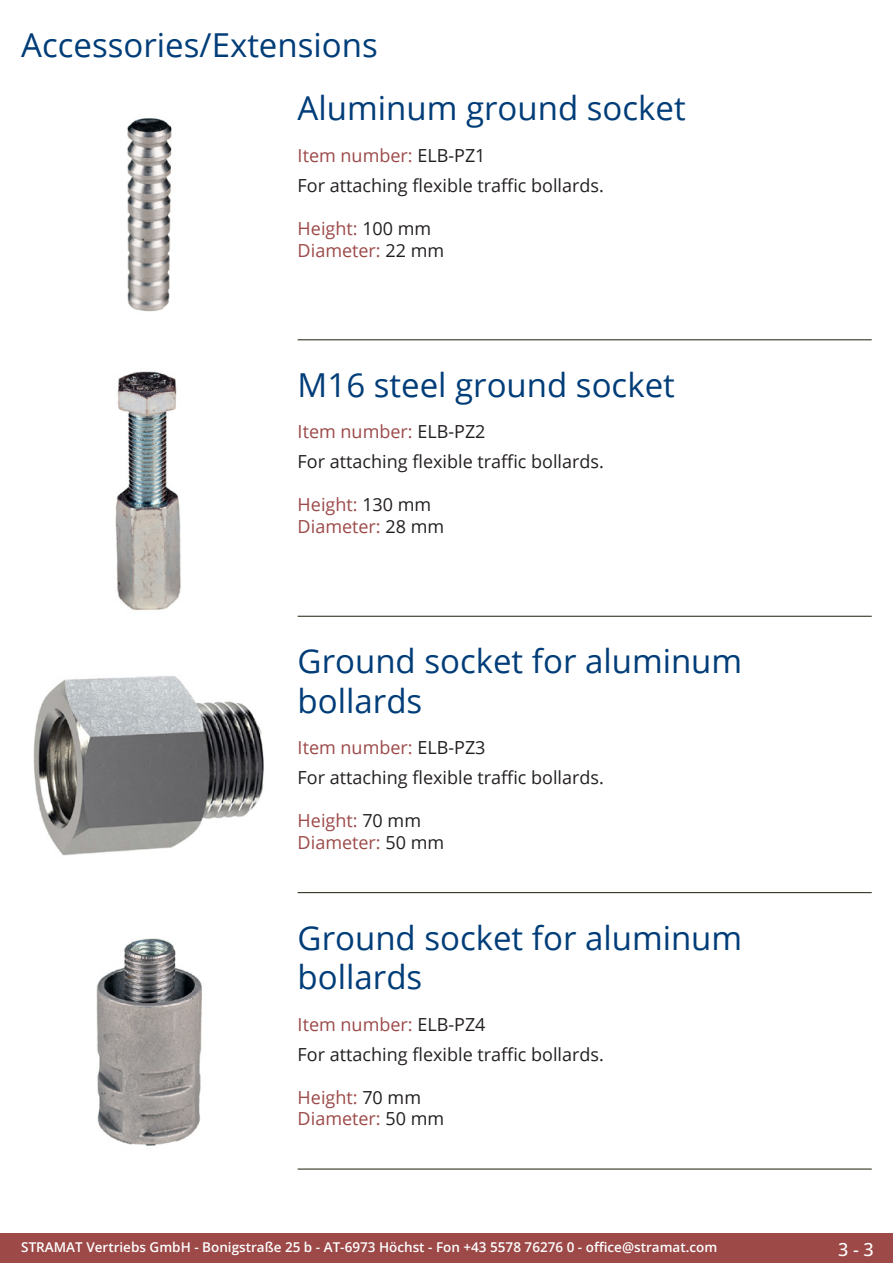
<style>
.page{position:relative;width:893px;height:1263px;background:#fff}
.page>*{position:absolute;margin:0;border:0;box-sizing:border-box;transform-origin:0 0}
.Produkttitel{font:33px/39.6px "Open Sans";color:#003d78}
.RastTitel{font:33px "Open Sans";color:#003d78}
.Beschreibung_Text{font:18px "Open Sans";color:#231f20}
.Beschreibung_Text-2{font:18px/21.6px "Open Sans";color:#9c4948}
.TechDaten_Überschrif{font:18px "Open Sans";color:#9c4948}
.t1{font:500 18px "Open Sans";color:#fff}
.t2{font:600 13.5px "Open Sans";color:#fff}
.s1{color:#231f20}
</style>
<div class="page">
<div style="left:0;top:1233px;width:893px;height:30px;background:#9c4948"></div>
<hr style="left:298px;top:340px;width:574px;height:1px;background:#201d08">
<hr style="left:298px;top:616px;width:574px;height:1px;background:#201d08">
<hr style="left:298px;top:892px;width:574px;height:1px;background:#201d08">
<hr style="left:298px;top:1169px;width:574px;height:1px;background:#201d08">
<img style="left:127px;top:118px;width:45px;height:194px">
<img style="left:115px;top:371px;width:66px;height:239px">
<img style="left:33px;top:676px;width:231px;height:180px">
<img style="left:96px;top:938px;width:106px;height:208px">
<p class="RastTitel" style="left:21px;top:22px;width:358px">Accessories/Extensions</p>
<p class="Produkttitel" style="left:298px;top:88px;width:390px">Aluminum ground socket</p>
<p class="TechDaten_Überschrif" style="left:298px;top:143px;width:189px">Item number: <span class="s1">ELB-PZ1</span></p>
<p class="Beschreibung_Text" style="left:298px;top:173px;width:308px">For attaching flexible traffic bollards.</p>
<p class="Beschreibung_Text-2" style="left:298px;top:217px;width:148px">Height: <span class="s1">100 mm<br></span>Diameter: <span class="s1">22 mm</span></p>
<p class="Produkttitel" style="left:298px;top:364px;width:379px">M16 steel ground socket</p>
<p class="TechDaten_Überschrif" style="left:298px;top:420px;width:189px">Item number: <span class="s1">ELB-PZ2</span></p>
<p class="Beschreibung_Text" style="left:298px;top:449px;width:308px">For attaching flexible traffic bollards.</p>
<p class="Beschreibung_Text-2" style="left:298px;top:494px;width:148px">Height: <span class="s1">130 mm<br></span>Diameter: <span class="s1">28 mm</span></p>
<p class="Produkttitel" style="left:298px;top:640px;width:446px">Ground socket for aluminum bollards</p>
<p class="TechDaten_Überschrif" style="left:298px;top:735px;width:189px">Item number: <span class="s1">ELB-PZ3</span></p>
<p class="Beschreibung_Text" style="left:298px;top:765px;width:308px">For attaching flexible traffic bollards.</p>
<p class="Beschreibung_Text-2" style="left:298px;top:810px;width:148px">Height: <span class="s1">70 mm<br></span>Diameter: <span class="s1">50 mm</span></p>
<p class="Produkttitel" style="left:298px;top:917px;width:446px">Ground socket for aluminum bollards</p>
<p class="TechDaten_Überschrif" style="left:298px;top:1012px;width:189px">Item number: <span class="s1">ELB-PZ4</span></p>
<p class="Beschreibung_Text" style="left:298px;top:1042px;width:308px">For attaching flexible traffic bollards.</p>
<p class="Beschreibung_Text-2" style="left:298px;top:1086px;width:148px">Height: <span class="s1">70 mm<br></span>Diameter: <span class="s1">50 mm</span></p>
<p class="t2" style="left:21px;top:1238px;width:698px">STRAMAT Vertriebs GmbH - Bonigstraße 25 b - AT-6973 Höchst - Fon +43 5578 76276 0 - office@stramat.com</p>
<p class="t1" style="left:838px;top:1237px;width:37px">3 - 3</p>
</div>
